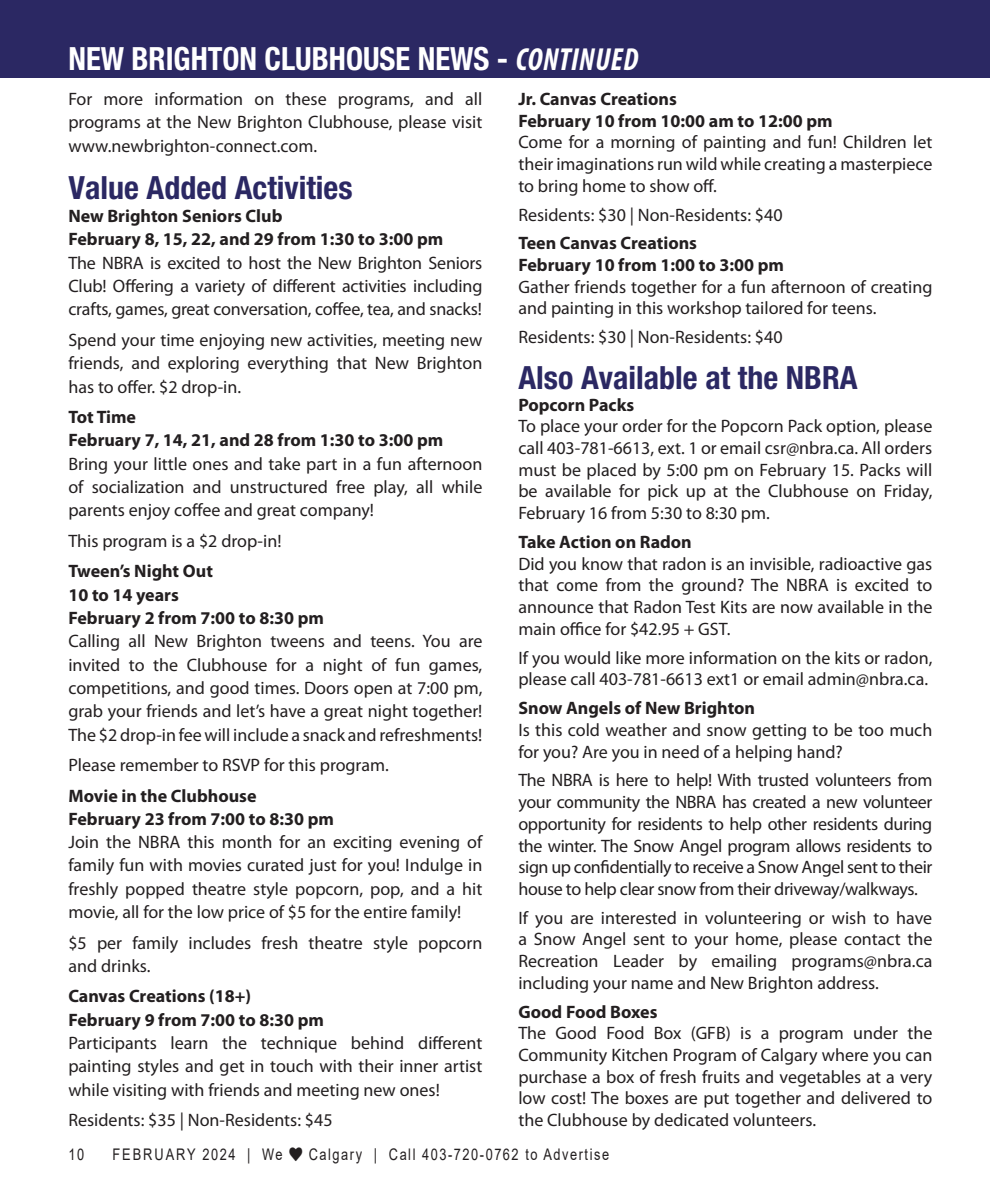
<style>
.page{position:relative;width:990px;height:1188px;background:#fff}
.page>*{position:absolute;margin:0;border:0;box-sizing:border-box;transform-origin:0 0}
.In_Around_title{font:700 condensed 32px "Helvetica Neue LT Std";color:#2b2863}
.t1{font:700 condensed 32px "Helvetica Neue LT Std";color:#fff;scale:.96 1}
.Body_text{font:18px/21.6px "Myriad Pro";color:#231f20;text-align:justify}
.Body_text-2{font:700 18px "Myriad Pro";color:#231f20}
.t2{font:16px "Arial";letter-spacing:.12em;color:#231f20;scale:.8 1}
.t3{font:16px "Arial";letter-spacing:.155em;color:#231f20;scale:.8 1}
.s1{font-family:"Myriad Pro";font-style:italic}
</style>
<div class="page">
<div style="left:0;top:0;width:990px;height:78px;background:#2b2863"></div>
<p class="t1" style="left:68px;top:39px;width:595px">NEW BRIGHTON CLUBHOUSE NEWS - <span class="s1">CONTINUED</span></p>
<p class="Body_text" style="left:68px;top:87px;width:416px;line-height:23.4px">For more information on these programs, and all programs at the New Brighton Clubhouse, please visit www.newbrighton-connect.com.</p>
<p class="In_Around_title" style="left:68px;top:168px;width:286px">Value Added Activities</p>
<p class="Body_text-2" style="left:68px;top:204px;width:216px">New Brighton Seniors Club</p>
<p class="Body_text-2" style="left:68px;top:228px;width:376px">February 8, 15, 22, and 29 from 1:30 to 3:00 pm</p>
<p class="Body_text" style="left:68px;top:251px;width:416px;line-height:23.4px">The NBRA is excited to host the New Brighton Seniors Club! Offering a variety of different activities including crafts, games, great conversation, coffee, tea, and snacks!</p>
<p class="Body_text" style="left:68px;top:328px;width:415px;line-height:23.4px">Spend your time enjoying new activities, meeting new friends, and exploring everything that New Brighton has to offer. $2 drop-in.</p>
<p class="Body_text-2" style="left:68px;top:405px;width:69px">Tot Time</p>
<p class="Body_text-2" style="left:68px;top:429px;width:376px">February 7, 14, 21, and 28 from 1:30 to 3:00 pm</p>
<p class="Body_text" style="left:68px;top:452px;width:416px;line-height:23.4px">Bring your little ones and take part in a fun afternoon of socialization and unstructured free play, all while parents enjoy coffee and great company!</p>
<p class="Body_text" style="left:68px;top:530px;width:215px">This program is a $2 drop-in!</p>
<p class="Body_text-2" style="left:68px;top:560px;width:146px">Tween’s Night Out</p>
<p class="Body_text-2" style="left:68px;top:583px;width:112px">10 to 14 years</p>
<p class="Body_text-2" style="left:68px;top:606px;width:257px">February 2 from 7:00 to 8:30 pm</p>
<p class="Body_text" style="left:68px;top:629px;width:416px;line-height:23.4px">Calling all New Brighton tweens and teens. You are invited to the Clubhouse for a night of fun games, competitions, and good times. Doors open at 7:00 pm, grab your friends and let’s have a great night together!<br>The $2 drop-in fee will include a snack and refreshments!</p>
<p class="Body_text" style="left:68px;top:754px;width:322px">Please remember to RSVP for this program.</p>
<p class="Body_text-2" style="left:68px;top:784px;width:190px">Movie in the Clubhouse</p>
<p class="Body_text-2" style="left:68px;top:807px;width:267px">February 23 from 7:00 to 8:30 pm</p>
<p class="Body_text" style="left:68px;top:830px;width:416px;line-height:23.4px">Join the NBRA this month for an exciting evening of family fun with movies curated just for you! Indulge in freshly popped theatre style popcorn, pop, and a hit movie, all for the low price of $5 for the entire family!</p>
<p class="Body_text" style="left:68px;top:931px;width:416px;line-height:23.4px">$5 per family includes fresh theatre style popcorn and drinks.</p>
<p class="Body_text-2" style="left:68px;top:985px;width:184px">Canvas Creations (18+)</p>
<p class="Body_text-2" style="left:68px;top:1008px;width:257px">February 9 from 7:00 to 8:30 pm</p>
<p class="Body_text" style="left:68px;top:1031px;width:416px;line-height:23.4px">Participants learn the technique behind different painting styles and get in touch with their inner artist while visiting with friends and meeting new ones!</p>
<p class="Body_text" style="left:68px;top:1109px;width:266px">Residents: $35 | Non-Residents: $45</p>
<p class="Body_text-2" style="left:518px;top:87px;width:160px">Jr. Canvas Creations</p>
<p class="Body_text-2" style="left:518px;top:109px;width:316px">February 10 from 10:00 am to 12:00 pm</p>
<p class="Body_text" style="left:518px;top:131px;width:416px">Come for a morning of painting and fun! Children let their imaginations run wild while creating a masterpiece to bring home to show off.</p>
<p class="Body_text" style="left:518px;top:203px;width:266px">Residents: $30 | Non-Residents: $40</p>
<p class="Body_text-2" style="left:518px;top:232px;width:180px">Teen Canvas Creations</p>
<p class="Body_text-2" style="left:518px;top:253px;width:267px">February 10 from 1:00 to 3:00 pm</p>
<p class="Body_text" style="left:518px;top:276px;width:415px">Gather friends together for a fun afternoon of creating and painting in this workshop tailored for teens.</p>
<p class="Body_text" style="left:518px;top:326px;width:266px">Residents: $30 | Non-Residents: $40</p>
<p class="In_Around_title" style="left:518px;top:358px;width:341px">Also Available at the NBRA</p>
<p class="Body_text-2" style="left:518px;top:393px;width:117px">Popcorn Packs</p>
<p class="Body_text" style="left:518px;top:415px;width:416px">To place your order for the Popcorn Pack option, please call 403-781-6613, ext. 1 or email csr@nbra.ca. All orders must be placed by 5:00 pm on February 15. Packs will be available for pick up at the Clubhouse on Friday, February 16 from 5:30 to 8:30 pm.</p>
<p class="Body_text-2" style="left:518px;top:530px;width:175px">Take Action on Radon</p>
<p class="Body_text" style="left:518px;top:553px;width:416px">Did you know that radon is an invisible, radioactive gas that come from the ground? The NBRA is excited to announce that Radon Test Kits are now available in the main office for $42.95 + GST.</p>
<p class="Body_text" style="left:518px;top:647px;width:416px">If you would like more information on the kits or radon, please call 403-781-6613 ext1 or email admin@nbra.ca.</p>
<p class="Body_text-2" style="left:518px;top:696px;width:238px">Snow Angels of New Brighton</p>
<p class="Body_text" style="left:518px;top:719px;width:415px">Is this cold weather and snow getting to be too much for you? Are you in need of a helping hand?</p>
<p class="Body_text" style="left:518px;top:769px;width:416px">The NBRA is here to help! With trusted volunteers from your community the NBRA has created a new volunteer opportunity for residents to help other residents during the winter. The Snow Angel program allows residents to sign up confidentially to receive a Snow Angel sent to their house to help clear snow from their driveway/walkways.</p>
<p class="Body_text" style="left:518px;top:907px;width:416px">If you are interested in volunteering or wish to have a Snow Angel sent to your home, please contact the Recreation Leader by emailing programs@nbra.ca including your name and New Brighton address.</p>
<p class="Body_text-2" style="left:518px;top:1000px;width:141px">Good Food Boxes</p>
<p class="Body_text" style="left:518px;top:1022px;width:416px">The Good Food Box (GFB) is a program under the Community Kitchen Program of Calgary where you can purchase a box of fresh fruits and vegetables at a very low cost! The boxes are put together and delivered to the Clubhouse by dedicated volunteers.</p>
<p class="t2" style="left:68px;top:1143px;width:21px">10</p>
<p class="t3" style="left:112px;top:1143px;width:214px">FEBRUARY 2024 | We</p>
<p class="t2" style="left:309px;top:1143px;width:377px">Calgary | Call 403-720-0762 to Advertise</p>
</div>
